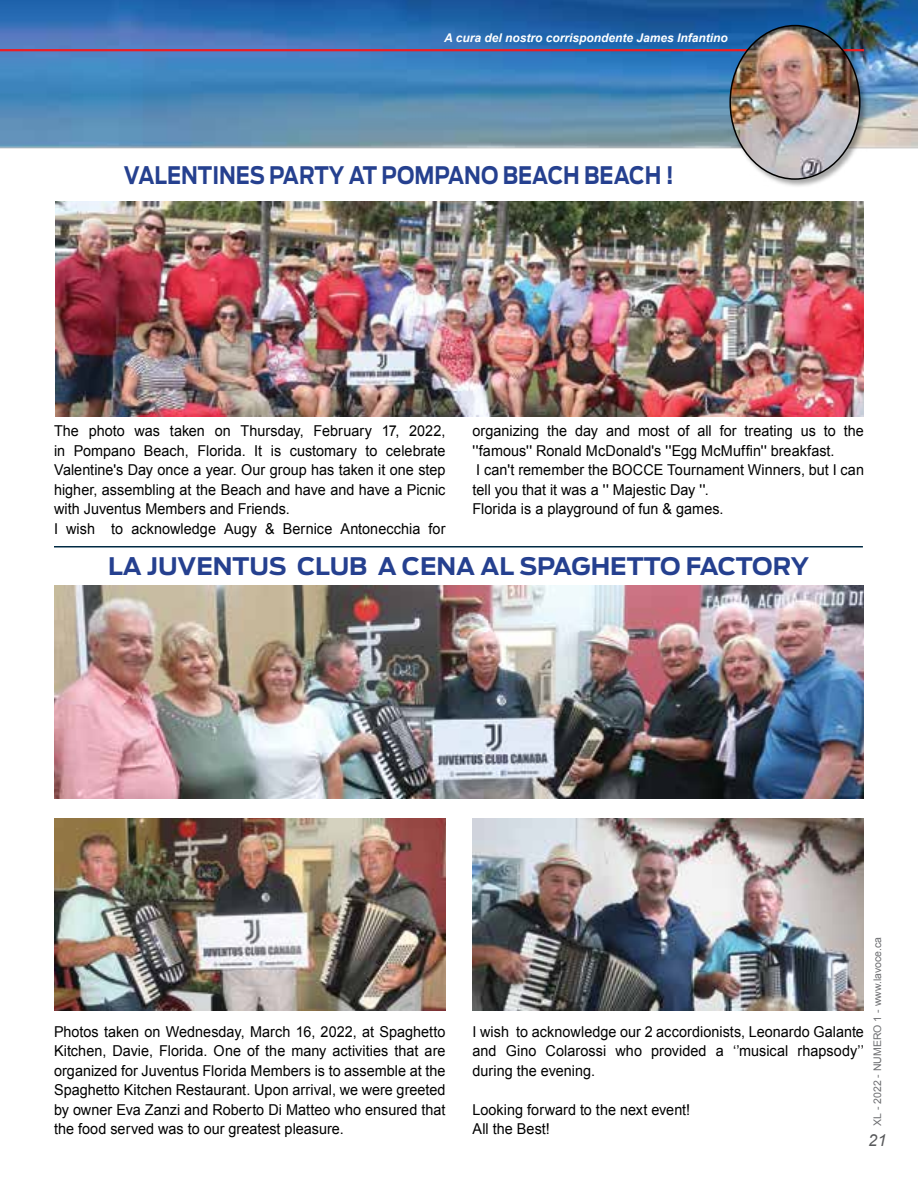
<style>
.page{position:relative;width:918px;height:1188px;background:#fff}
.page>*{position:absolute;margin:0;border:0;box-sizing:border-box;transform-origin:0 0}
.t1{font:700 24px "Antenna";color:#25408f}
.t2{font:700 24px "Antenna";color:#25408f;scale:.85 1}
.t3{font:italic 16.5px "Arial";color:#58595b}
.t4{font:15px/19.5px "Arial";letter-spacing:.005em;color:#000;scale:.96 1}
.t5{font:italic 700 12px "Arial";color:#fff}
.t6{font:10.5px "Arial";color:#6d6e71}
</style>
<div class="page">
<img style="left:55px;top:201px;width:809px;height:215px">
<img style="left:0;top:0;width:918px;height:148px">
<img style="left:54px;top:818px;width:392px;height:192px">
<img style="left:54px;top:586px;width:810px;height:213px">
<img style="left:472px;top:818px;width:392px;height:192px">
<hr style="left:0;top:49px;width:864px;height:2px;background:#ed1d24">
<div style="left:728px;top:24px;width:140px;height:163px;background:#000;opacity:.35"></div>
<img style="left:730px;top:26px;width:130px;height:153px">
<hr style="left:54px;top:546px;width:809px;height:2px;background:#002a43">
<p class="t5" style="left:444px;top:31px;width:285px">A cura del nostro corrispondente James Infantino</p>
<h1 class="t2" style="left:124px;top:161px;width:649px">VALENTINES PARTY AT POMPANO BEACH BEACH !</h1>
<p class="t4" style="left:54px;top:421px;width:409px">The photo was taken on Thursday, February 17, 2022, in Pompano Beach, Florida. It is customary to celebrate Valentine's Day once a year. Our group has taken it one step higher, assembling at the Beach and have and have a Picnic with Juventus Members and Friends.<br>I wish to acknowledge Augy &amp; Bernice Antonecchia for</p>
<p class="t4" style="left:472px;top:421px;width:409px">organizing the day and most of all for treating us to the ''famous'' Ronald McDonald's ''Egg McMuffin'' breakfast.<br>I can't remember the BOCCE Tournament Winners, but I can tell you that it was a '' Majestic Day ''.<br>Florida is a playground of fun &amp; games.</p>
<h1 class="t1" style="left:108px;top:552px;width:702px">LA JUVENTUS CLUB A CENA AL SPAGHETTO FACTORY</h1>
<p class="t6" style="left:871px;top:1126px;width:190px;rotate:-90deg">XL - 2022 - NUMERO 1 - www.lavoce.ca</p>
<p class="t4" style="left:54px;top:1022px;width:409px;text-align:justify">Photos taken on Wednesday, March 16, 2022, at Spaghetto Kitchen, Davie, Florida. One of the many activities that are organized for Juventus Florida Members is to assemble at the Spaghetto Kitchen Restaurant. Upon arrival, we were greeted by owner Eva Zanzi and Roberto Di Matteo who ensured that the food served was to our greatest pleasure.</p>
<p class="t4" style="left:472px;top:1022px;width:409px;text-align:justify">I wish to acknowledge our 2 accordionists, Leonardo Galante and Gino Colarossi who provided a ‘’musical rhapsody’’ during the evening.</p>
<p class="t4" style="left:472px;top:1100px;width:228px">Looking forward to the next event!<br>All the Best!</p>
<p class="t3" style="left:868px;top:1130px;width:20px">21</p>
</div>
